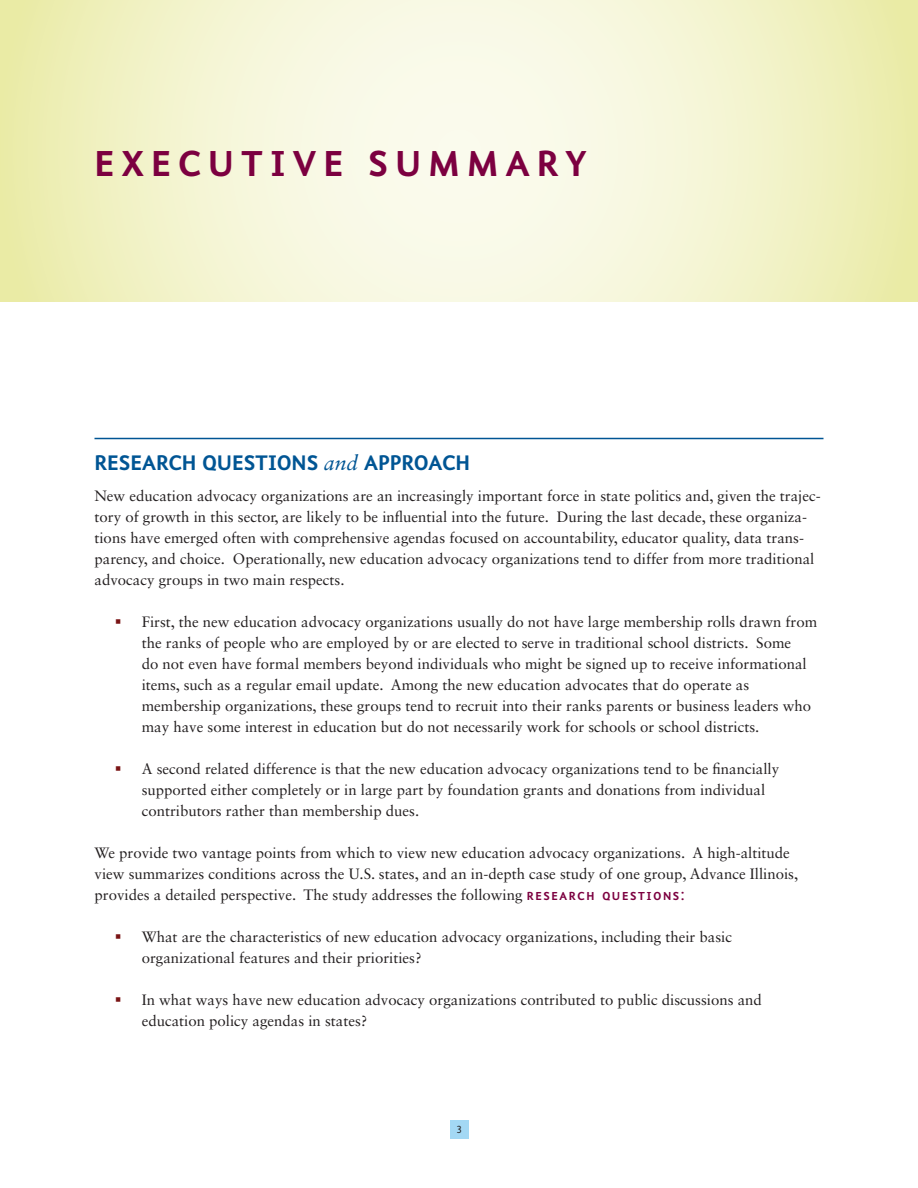
<style>
.page{position:relative;width:918px;height:1188px;background:#fff}
.page>*{position:absolute;margin:0;border:0;box-sizing:border-box;transform-origin:0 0}
.t1{font:700 36px "FS Ingrid";letter-spacing:.2em;color:#7c0040}
.t2{font:700 21px "FS Ingrid";color:#005594}
.t3{font:15px/21px "Sabon LT Std";color:#231f20}
.t4{font:10.5px "FS Ingrid";color:#231f20}
.s1{font-family:"Sabon LT Std";font-weight:400;font-style:italic}
.s2{font-family:"FS Ingrid";font-weight:700;font-size:11.55px;color:#7c0040}
.s3{font-family:"FS Ingrid";font-weight:700;font-size:16.5px;color:#7c0040}
</style>
<div class="page">
<div style="left:450px;top:1120px;width:18px;height:19px;background:#a3d8f4"></div>
<svg style="left:0;top:0;width:918px;height:302px;background:#f4f4d1"></svg>
<hr style="left:94px;top:438px;width:730px;height:1px;background:#005594">
<h1 class="t1" style="left:94px;top:143px;width:84px">EXECUTI</h1>
<h1 class="t1" style="left:293px;top:143px;width:295px">VE SU MMARY</h1>
<h2 class="t2" style="left:94px;top:450px;width:377px">RESEARCH QUESTIONS <span class="s1">and</span> APPROACH</h2>
<p class="t3" style="left:94px;top:485px;width:728px">New education advocacy organizations are an increasingly important force in state politics and, given the trajec&shy;tory of growth in this sector, are likely to be influential into the future. During the last decade, these organiza&shy;tions have emerged often with comprehensive agendas focused on accountability, educator quality, data trans&shy;parency, and choice. Operationally, new education advocacy organizations tend to differ from more traditional advocacy groups in two main respects.</p>
<p class="t3" style="left:142px;top:611px;width:677px">First, the new education advocacy organizations usually do not have large membership rolls drawn from the ranks of people who are employed by or are elected to serve in traditional school districts. Some<br>do not even have formal members beyond individuals who might be signed up to receive informational items, such as a regular email update. Among the new education advocates that do operate as membership organizations, these groups tend to recruit into their ranks parents or business leaders who may have some interest in education but do not necessarily work for schools or school districts.</p>
<p class="t3" style="left:142px;top:758px;width:639px">A second related difference is that the new education advocacy organizations tend to be financially supported either completely or in large part by foundation grants and donations from individual contributors rather than membership dues.</p>
<p class="t3" style="left:94px;top:842px;width:705px">We provide two vantage points from which to view new education advocacy organizations. A high-altitude view summarizes conditions across the U.S. states, and an in-depth case study of one group, Advance Illinois, provides a detailed perspective. The study addresses the following <span class="s2">R E S E A R C H Q U E S T I O N S</span> <span class="s3">:</span></p>
<p class="t3" style="left:142px;top:926px;width:592px">What are the characteristics of new education advocacy organizations, including their basic organizational features and their priorities?</p>
<p class="t3" style="left:142px;top:989px;width:622px">In what ways have new education advocacy organizations contributed to public discussions and education policy agendas in states?</p>
<p class="t4" style="left:456px;top:1124px;width:7px">3</p>
</div>
